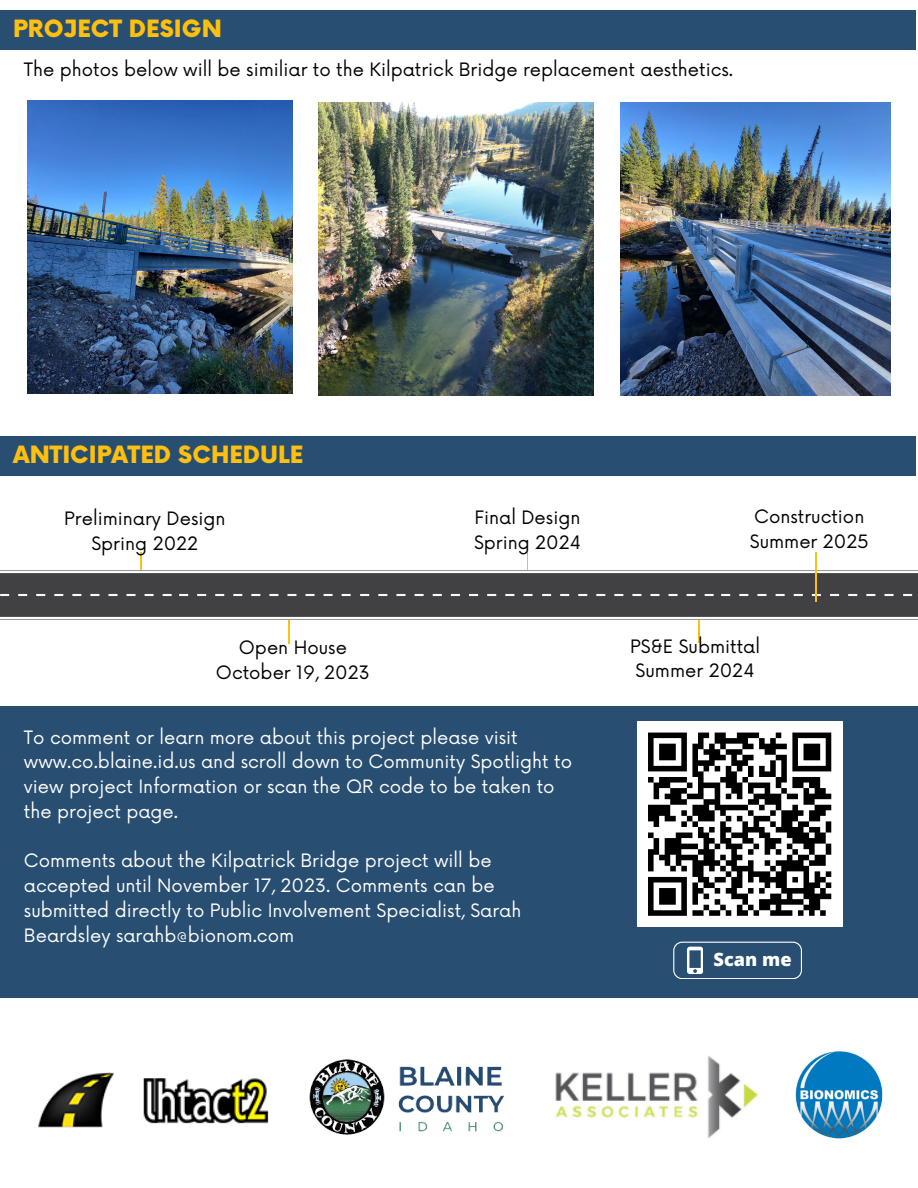
<style>
.page{position:relative;width:918px;height:1188px;background:#fff}
.page>*{position:absolute;margin:0;border:0;box-sizing:border-box;transform-origin:0 0}
.t1{font:900 23.25px "Now";color:#febf0e}
.t2{font:800 18.3px "Open Sans";color:#fff}
.t3{font:18px/24.8px "Now";color:#fff}
.t4{font:18px "Now";color:#000}
</style>
<div class="page">
<div style="left:0;top:706px;width:918px;height:291px;background:#284e71"></div>
<hr style="left:140px;top:552px;width:1px;height:49px;background:#febf0e">
<hr style="left:288px;top:594px;width:1px;height:50px;background:#febf0e">
<hr style="left:527px;top:553px;width:1px;height:49px;background:#febf0e">
<hr style="left:699px;top:593px;width:1px;height:49px;background:#febf0e">
<img style="left:38px;top:1072px;width:231px;height:56px">
<img style="left:0;top:571px;width:177px;height:46px">
<img style="left:177px;top:573px;width:182px;height:46px">
<img style="left:359px;top:571px;width:181px;height:46px">
<img style="left:540px;top:573px;width:180px;height:46px">
<img style="left:720px;top:571px;width:181px;height:46px">
<img style="left:901px;top:573px;width:17px;height:44px">
<img style="left:309px;top:1059px;width:196px;height:76px">
<div style="left:0;top:10px;width:916px;height:40px;background:#284e71"></div>
<img style="left:620px;top:102px;width:270px;height:294px">
<img style="left:319px;top:102px;width:274px;height:294px">
<img style="left:27px;top:100px;width:266px;height:294px">
<div style="left:0;top:436px;width:916px;height:40px;background:#284e71"></div>
<img style="left:555px;top:1056px;width:203px;height:83px">
<img style="left:795px;top:1050px;width:88px;height:89px">
<svg style="left:673px;top:942px;width:128px;height:37px"></svg>
<div style="left:637px;top:721px;width:205px;height:206px;background:#fff"></div>
<svg style="left:648px;top:732px;width:184px;height:184px"></svg>
<hr style="left:816px;top:552px;width:1px;height:49px;background:#febf0e">
<p class="t1" style="left:13px;top:16px;width:210px">PROJECT DESIGN</p>
<p class="t4" style="left:24px;top:60px;width:711px">The photos below will be similiar to the Kilpatrick Bridge replacement aesthetics.</p>
<p class="t1" style="left:13px;top:442px;width:292px">ANTICIPATED SCHEDULE</p>
<p class="t4" style="left:64px;top:509px;width:163px">Preliminary Design</p>
<p class="t4" style="left:91px;top:534px;width:108px">Spring 2022</p>
<p class="t4" style="left:239px;top:637px;width:110px">Open House</p>
<p class="t4" style="left:216px;top:662px;width:155px">October 19, 2023</p>
<p class="t4" style="left:475px;top:507px;width:107px">Final Design</p>
<p class="t4" style="left:474px;top:532px;width:109px">Spring 2024</p>
<p class="t3" style="left:24px;top:726px;width:550px">To comment or learn more about this project please visit www.co.blaine.id.us and scroll down to Community Spotlight to view project Information or scan the QR code to be taken to the project page.</p>
<p class="t3" style="left:24px;top:849px;width:499px">Comments about the Kilpatrick Bridge project will be accepted until November 17, 2023. Comments can be submitted directly to Public Involvement Specialist, Sarah Beardsley sarahb@bionom.com</p>
<p class="t4" style="left:754px;top:507px;width:112px">Construction</p>
<p class="t4" style="left:750px;top:531px;width:121px">Summer 2025</p>
<p class="t4" style="left:630px;top:636px;width:131px">PS&amp;E Submittal</p>
<p class="t4" style="left:636px;top:661px;width:120px">Summer 2024</p>
<p class="t2" style="left:714px;top:947px;width:80px">Scan me</p>
</div>
